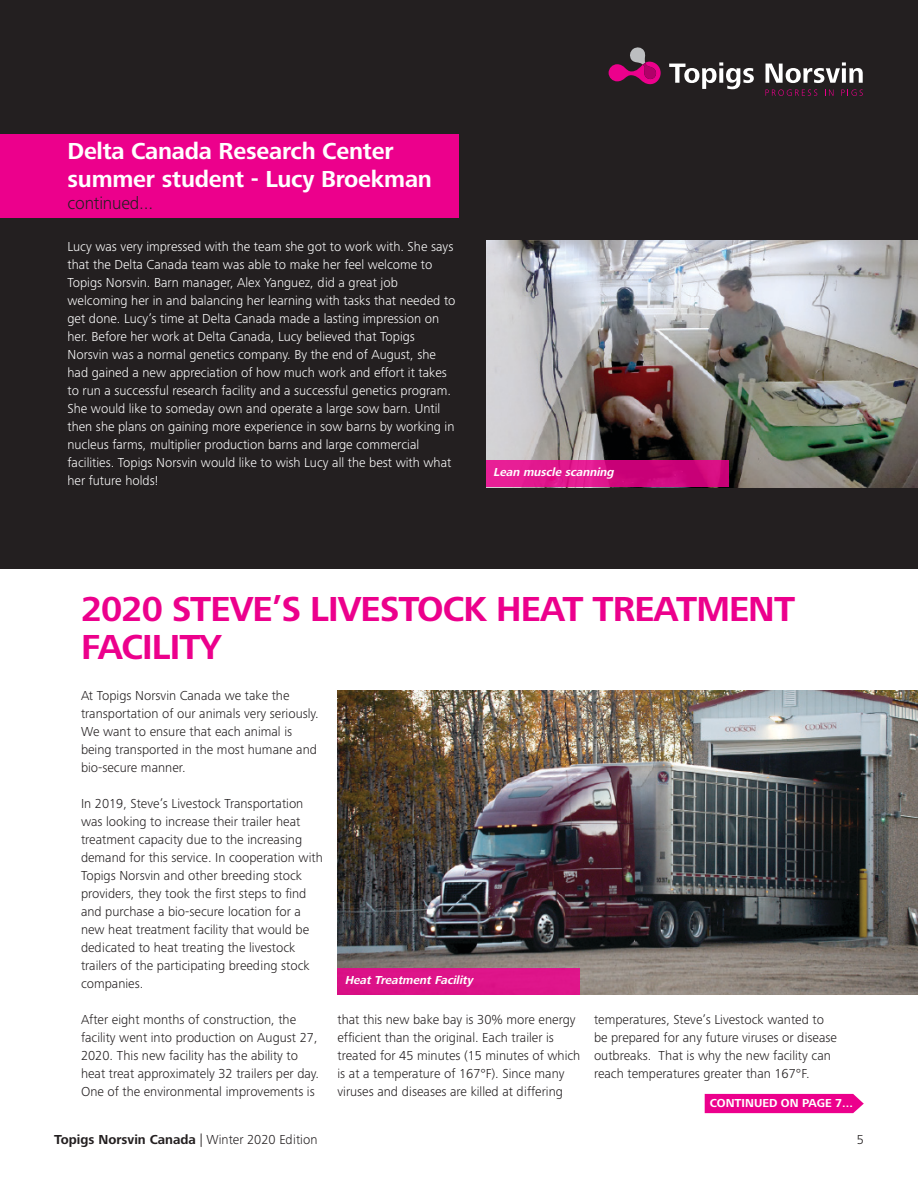
<style>
.page{position:relative;width:918px;height:1188px;background:#fff}
.page>*{position:absolute;margin:0;border:0;box-sizing:border-box;transform-origin:0 0}
.t1{font:700 36px/37.5px "Frutiger Next Pro";letter-spacing:-.025em;color:#ec008c}
.t2{font:700 24px/28.8px "Frutiger Next Pro";letter-spacing:-.01em;color:#fff}
.t3{font:300 18px "Frutiger Next Pro";letter-spacing:-.01em;color:#231f20}
.t4{font:300 13.5px/18px "Frutiger Next Pro";color:#231f20}
.t5{font:300 13.5px/18px "Frutiger Next Pro";color:#fff}
.t6{font:700 13.5px "Frutiger Next Pro";color:#231f20}
.t7{font:italic 700 12px "Frutiger Next Pro";color:#fff}
.t8{font:700 12px "Frutiger Next Pro";color:#fff}
.s1{font-weight:300}
</style>
<div class="page">
<div style="left:0;top:0;width:918px;height:568px;background:#231f20"></div>
<svg style="left:669px;top:62px;width:85px;height:27px"></svg>
<svg style="left:766px;top:62px;width:97px;height:21px"></svg>
<svg style="left:766px;top:89px;width:51px;height:7px"></svg>
<svg style="left:825px;top:90px;width:8px;height:6px"></svg>
<svg style="left:841px;top:89px;width:22px;height:7px"></svg>
<svg style="left:609px;top:47px;width:52px;height:38px"></svg>
<div style="left:0;top:134px;width:459px;height:84px;background:#ec008c"></div>
<img style="left:486px;top:241px;width:432px;height:246px">
<svg style="left:486px;top:461px;width:243px;height:26px;background:#d80f86"></svg>
<div style="left:705px;top:1094px;width:159px;height:19px;background:#ec008c"></div>
<img style="left:338px;top:690px;width:580px;height:305px">
<div style="left:338px;top:969px;width:242px;height:26px;background:#dd1389"></div>
<p class="t2" style="left:68px;top:136px;width:366px">Delta Canada Research Center summer student - Lucy Broekman</p>
<p class="t3" style="left:68px;top:193px;width:87px">continued...</p>
<p class="t5" style="left:68px;top:237px;width:390px">Lucy was very impressed with the team she got to work with. She says that the Delta Canada team was able to make her feel welcome to Topigs Norsvin. Barn manager, Alex Yanguez, did a great job welcoming her in and balancing her learning with tasks that needed to get done. Lucy’s time at Delta Canada made a lasting impression on her. Before her work at Delta Canada, Lucy believed that Topigs Norsvin was a normal genetics company. By the end of August, she had gained a new appreciation of how much work and effort it takes to run a successful research facility and a successful genetics program.</p>
<p class="t5" style="left:68px;top:399px;width:388px">She would like to someday own and operate a large sow barn. Until then she plans on gaining more experience in sow barns by working in nucleus farms, multiplier production barns and large commercial facilities. Topigs Norsvin would like to wish Lucy all the best with what her future holds!</p>
<p class="t7" style="left:493px;top:465px;width:125px">Lean muscle scanning</p>
<p class="t1" style="left:81px;top:590px;width:716px">2020 STEVE’S LIVESTOCK HEAT TREATMENT<br>FACILITY</p>
<p class="t4" style="left:81px;top:686px;width:239px">At Topigs Norsvin Canada we take the transportation of our animals very seriously.<br>We want to ensure that each animal is being transported in the most humane and bio-secure manner.</p>
<p class="t4" style="left:81px;top:794px;width:243px">In 2019, Steve’s Livestock Transportation was looking to increase their trailer heat treatment capacity due to the increasing demand for this service. In cooperation with Topigs Norsvin and other breeding stock providers, they took the first steps to find and purchase a bio-secure location for a new heat treatment facility that would be dedicated to heat treating the livestock trailers of the participating breeding stock companies.</p>
<p class="t4" style="left:81px;top:1010px;width:240px">After eight months of construction, the facility went into production on August 27, 2020. This new facility has the ability to heat treat approximately 32 trailers per day.<br>One of the environmental improvements is</p>
<p class="t4" style="left:338px;top:1010px;width:244px">that this new bake bay is 30% more energy efficient than the original. Each trailer is treated for 45 minutes (15 minutes of which is at a temperature of 167°F). Since many viruses and diseases are killed at differing</p>
<p class="t4" style="left:594px;top:1010px;width:245px">temperatures, Steve’s Livestock wanted to be prepared for any future viruses or disease outbreaks. That is why the new facility can reach temperatures greater than 167°F.</p>
<p class="t7" style="left:345px;top:973px;width:130px">HeatTreatmentFacility</p>
<p class="t8" style="left:710px;top:1096px;width:145px">CONTINUED ON PAGE 7...</p>
<p class="t6" style="left:54px;top:1132px;width:265px">Topigs Norsvin Canada <span class="s1">| Winter 2020 Edition</span></p>
<p class="t4" style="left:857px;top:1130px;width:9px">5</p>
</div>
